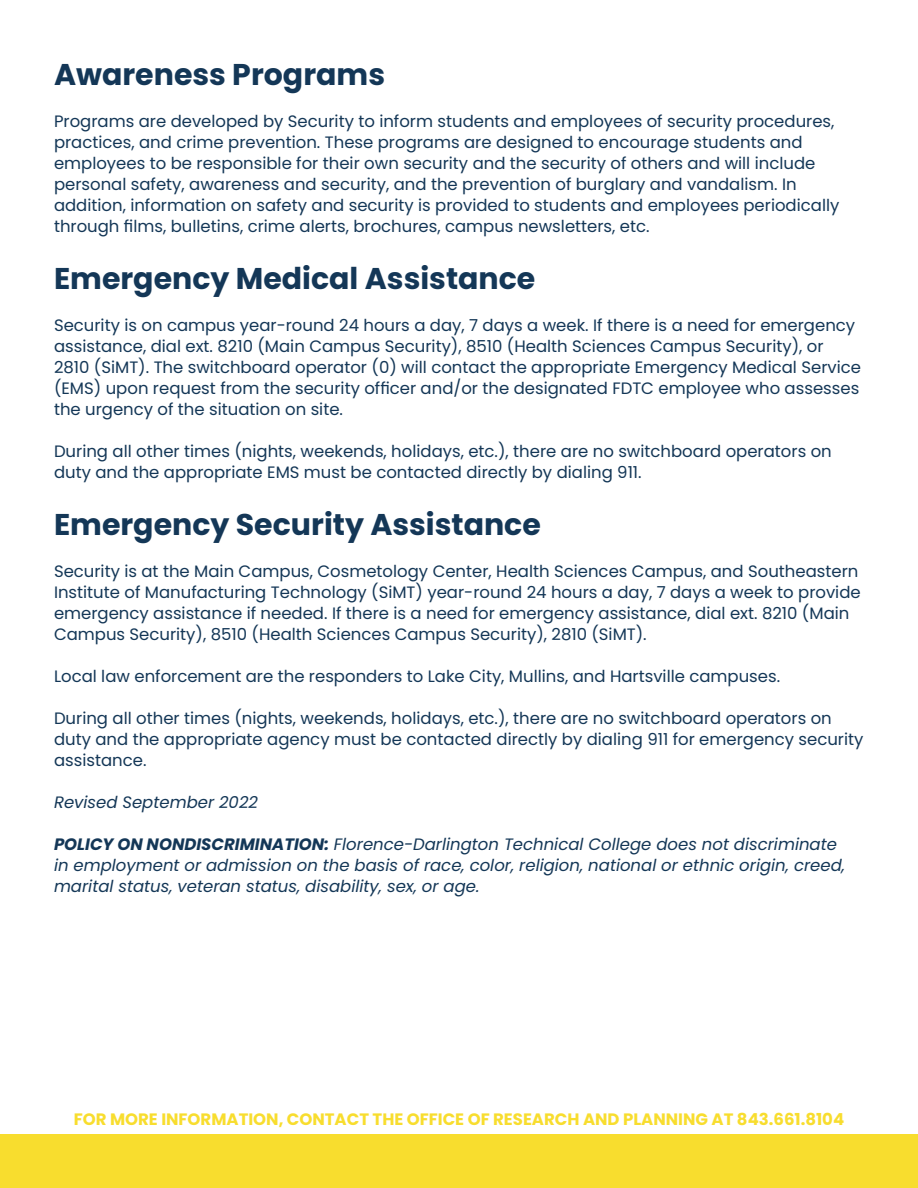
<style>
.page{position:relative;width:918px;height:1188px;background:#fff}
.page>*{position:absolute;margin:0;border:0;box-sizing:border-box;transform-origin:0 0}
.t1{font:700 30px "Poppins";color:#143757}
.t2{font:16.5px/21px "Poppins";color:#143757}
.t3{font:italic 16.5px/21px "Poppins";color:#143757}
.t4{font:700 16.5px "Poppins";color:#f8dd2e}
.s1{font-weight:700}
</style>
<div class="page">
<div style="left:0;top:1134px;width:918px;height:54px;background:#f8dd2e"></div>
<p class="t1" style="left:54px;top:58px;width:333px">Awareness Programs</p>
<p class="t2" style="left:54px;top:111px;width:787px">Programs are developed by Security to inform students and employees of security procedures, practices, and crime prevention. These programs are designed to encourage students and employees to be responsible for their own security and the security of others and will include personal safety, awareness and security, and the prevention of burglary and vandalism. In addition, information on safety and security is provided to students and employees periodically through films, bulletins, crime alerts, brochures, campus newsletters, etc.</p>
<p class="t1" style="left:54px;top:262px;width:483px">Emergency Medical Assistance</p>
<p class="t2" style="left:54px;top:315px;width:809px">Security is on campus year-round 24 hours a day, 7 days a week. If there is a need for emergency assistance, dial ext. 8210 (Main Campus Security), 8510 (Health Sciences Campus Security), or 2810 (SiMT). The switchboard operator (0) will contact the appropriate Emergency Medical Service (EMS) upon request from the security officer and/or the designated FDTC employee who assesses the urgency of the situation on site.</p>
<p class="t2" style="left:54px;top:441px;width:779px">During all other times (nights, weekends, holidays, etc.), there are no switchboard operators on duty and the appropriate EMS must be contacted directly by dialing 911.</p>
<p class="t1" style="left:54px;top:508px;width:488px">Emergency Security Assistance</p>
<p class="t2" style="left:54px;top:561px;width:808px">Security is at the Main Campus, Cosmetology Center, Health Sciences Campus, and Southeastern Institute of Manufacturing Technology (SiMT) year-round 24 hours a day, 7 days a week to provide emergency assistance if needed. If there is a need for emergency assistance, dial ext. 8210 (Main Campus Security), 8510 (Health Sciences Campus Security), 2810 (SiMT).</p>
<p class="t2" style="left:54px;top:666px;width:728px">Local law enforcement are the responders to Lake City, Mullins, and Hartsville campuses.</p>
<p class="t2" style="left:54px;top:708px;width:811px">During all other times (nights, weekends, holidays, etc.), there are no switchboard operators on duty and the appropriate agency must be contacted directly by dialing 911 for emergency security assistance.</p>
<p class="t3" style="left:54px;top:792px;width:205px">Revised September 2022</p>
<p class="t3" style="left:54px;top:834px;width:793px"><span class="s1">POLICY ON NONDISCRIMINATION:</span> Florence-Darlington Technical College does not discriminate in employment or admission on the basis of race, color, religion, national or ethnic origin, creed, marital status, veteran status, disability, sex, or age.</p>
<p class="t4" style="left:74px;top:1110px;width:772px">FOR MORE INFORMATION, CONTACT THE OFFICE OF RESEARCH AND PLANNING AT 843.661.8104</p>
</div>
